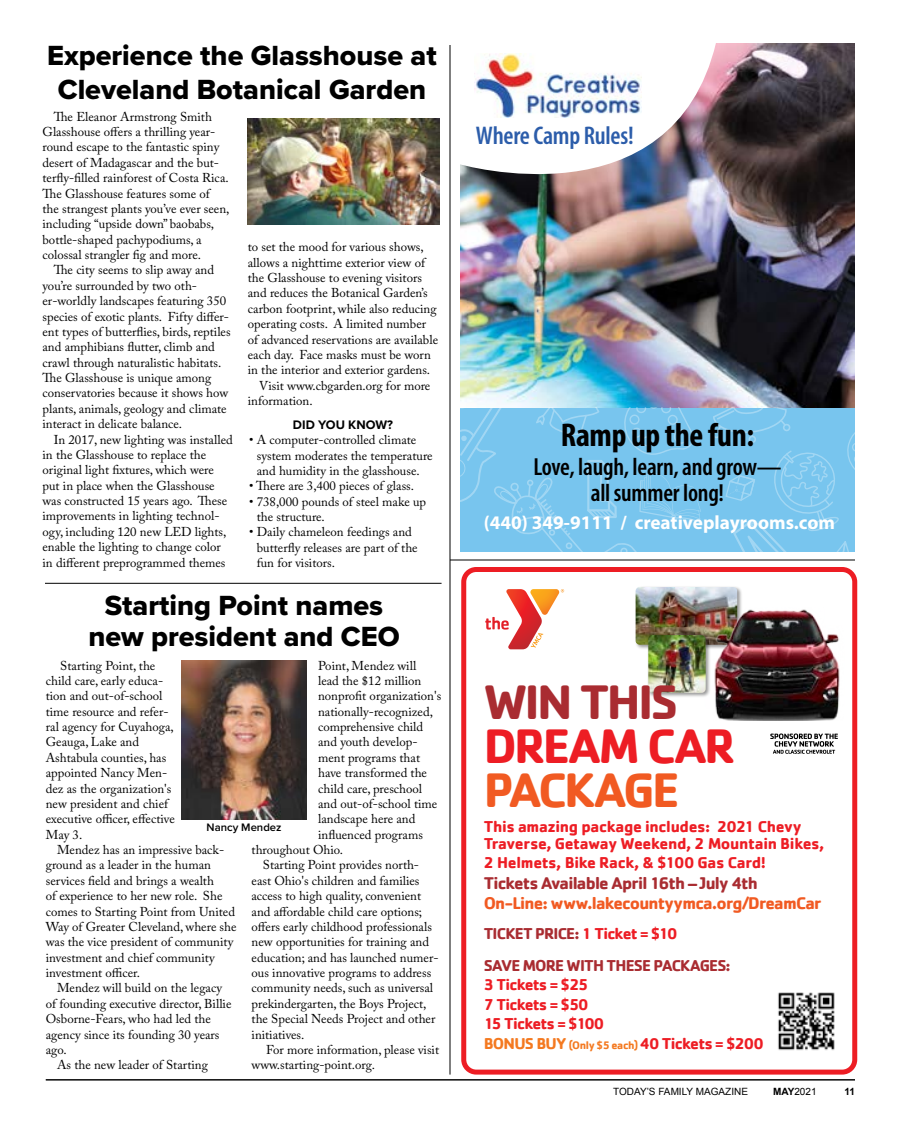
<style>
.page{position:relative;width:900px;height:1125px;background:#fff}
.page>*{position:absolute;margin:0;border:0;box-sizing:border-box;transform-origin:0 0}
.t1{font:700 50px "Cachet";letter-spacing:-.04em;color:#ed1d24}
.t2{font:700 50px "Cachet";letter-spacing:-.055em;color:#a92c31}
.t3{font:700 50px "Cachet";letter-spacing:-.06em;color:#f15a22}
.t4{font:700 condensed 33px "Myriad Pro";letter-spacing:-.01em;color:#000}
.t5{font:28.75px/30.9px "Proxima Nova Extrabld";color:#000;text-align:center}
.t6{font:600 condensed 25.62px "Myriad Pro";letter-spacing:-.01em;color:#2c5daa}
.t7{font:600 condensed 24.75px/26.1px "Myriad Pro";letter-spacing:-.01em;color:#000;text-align:center}
.t8{font:700 19.25px "Myriad Pro";color:#fff}
.t9{font:700 17.5px "Cachet";letter-spacing:-.045em;color:#f15a22}
.t10{font:700 17.5px "Cachet";letter-spacing:-.045em;color:#a92c31}
.t11{font:700 16.25px/18px "Cachet";letter-spacing:-.025em;color:#ed1d24}
.t12{font:700 16.25px/19.5px "Cachet";letter-spacing:-.05em;color:#ed1d24}
.t13{font:700 16.25px/32px "Cachet";letter-spacing:-.045em;color:#a92c31}
.t14{font:12.75px/15.4px "Adobe Caslon Pro";color:#000}
.t15{font:700 12.75px "Proxima Nova";color:#000}
.t16{font:600 11.25px "Proxima Nova";color:#000}
.t17{font:10px "Arial";color:#000}
.t18{font:700 10px "Arial";color:#000}
.s1{color:#ed1d24}
.s2{color:#f47920}
.s3{font-size:11.25px;color:#f47920}
.s4{font-weight:700}
</style>
<div class="page">
<hr style="left:46px;top:1080px;width:809px;height:1px;background:#000">
<div style="left:634px;top:586px;width:109px;height:64px;background:#000;opacity:.41"></div>
<img style="left:636px;top:587px;width:101px;height:58px">
<div style="left:647px;top:634px;width:64px;height:64px;background:#000;opacity:.41"></div>
<img style="left:648px;top:635px;width:57px;height:58px">
<img style="left:705px;top:607px;width:135px;height:114px">
<svg style="left:485px;top:589px;width:79px;height:60px"></svg>
<svg style="left:770px;top:733px;width:68px;height:21px"></svg>
<img style="left:778px;top:992px;width:57px;height:59px">
<div style="left:461px;top:567px;width:396px;height:508px;border:5px solid #ed1d24;border-radius:12px"></div>
<hr style="left:45px;top:583px;width:397px;height:1px;background:#000">
<hr style="left:450px;top:560px;width:405px;height:1px;background:#000">
<hr style="left:450px;top:45px;width:1px;height:1030px;background:#000">
<img style="left:181px;top:660px;width:126px;height:159px">
<img style="left:460px;top:44px;width:395px;height:364px">
<div style="left:460px;top:408px;width:395px;height:143px;background:#78c5ee"></div>
<svg style="left:460px;top:408px;width:241px;height:143px"></svg>
<svg style="left:712px;top:408px;width:143px;height:143px"></svg>
<img style="left:460px;top:44px;width:256px;height:182px">
<img style="left:475px;top:53px;width:166px;height:64px">
<img style="left:248px;top:119px;width:192px;height:106px">
<h3 class="t5" style="left:47px;top:39px;width:391px;line-height:33.4px">Experience the Glasshouse at<br>Cleveland Botanical Garden</h3>
<p class="t14" style="left:43px;top:109px;width:188px;text-indent:11px">The Eleanor Armstrong Smith Glasshouse offers a thrilling year&shy;round escape to the fantastic spiny desert of Madagascar and the but&shy;terfly-filled rainforest of Costa Rica.<br>The Glasshouse features some of<br>the strangest plants you’ve ever seen, including “upside down” baobabs, bottle-shaped pachypodiums, a colossal strangler fig and more.</p>
<p class="t14" style="left:43px;top:262px;width:190px;text-indent:11px">The city seems to slip away and you’re surrounded by two oth&shy;er-worldly landscapes featuring 350 species of exotic plants. Fifty differ&shy;ent types of butterflies, birds, reptiles and amphibians flutter, climb and crawl through naturalistic habitats.<br>The Glasshouse is unique among conservatories because it shows how plants, animals, geology and climate interact in delicate balance.</p>
<p class="t14" style="left:43px;top:431px;width:192px;text-indent:11px">In 2017, new lighting was installed in the Glasshouse to replace the original light fixtures, which were put in place when the Glasshouse was constructed 15 years ago. These improvements in lighting technol&shy;ogy, including 120 new LED lights, enable the lighting to change color in different preprogrammed themes</p>
<p class="t14" style="left:248px;top:239px;width:177px">to set the mood for various shows,</p>
<p class="t14" style="left:248px;top:255px;width:179px">allows a nighttime exterior view of</p>
<p class="t14" style="left:248px;top:270px;width:176px">the Glasshouse to evening visitors</p>
<p class="t14" style="left:248px;top:285px;width:181px">and reduces the Botanical Garden’s</p>
<p class="t14" style="left:248px;top:301px;width:190px">carbon footprint, while also reducing</p>
<p class="t14" style="left:248px;top:316px;width:180px">operating costs. A limited number</p>
<p class="t14" style="left:248px;top:331px;width:192px">of advanced reservations are available</p>
<p class="t14" style="left:248px;top:347px;width:185px">each day. Face masks must be worn</p>
<p class="t14" style="left:248px;top:362px;width:184px">in the interior and exterior gardens.</p>
<p class="t14" style="left:259px;top:378px;width:173px">Visit www.cbgarden.org for more</p>
<p class="t14" style="left:248px;top:393px;width:66px">information.</p>
<p class="t15" style="left:293px;top:415px;width:101px">DID YOU KNOW?</p>
<p class="t14" style="left:257px;top:432px;width:177px;text-indent:-8px">• A computer-controlled climate system moderates the temperature and humidity in the glasshouse.</p>
<p class="t14" style="left:249px;top:478px;width:166px">• There are 3,400 pieces of glass.</p>
<p class="t14" style="left:257px;top:494px;width:171px;text-indent:-8px">• 738,000 pounds of steel make up the structure.</p>
<p class="t14" style="left:257px;top:524px;width:162px;text-indent:-8px">• Daily chameleon feedings and butterfly releases are part of the fun for visitors.</p>
<h3 class="t5" style="left:88px;top:589px;width:313px">Starting Point names new president and CEO</h3>
<p class="t14" style="left:46px;top:657px;width:131px;text-indent:15px">Starting Point, the child care, early educa&shy;tion and out-of-school time resource and refer&shy;ral agency for Cuyahoga,<br>Geauga, Lake and<br>Ashtabula counties, has appointed Nancy Men&shy;dez as the organization's new president and chief executive officer, effective<br>May 3.</p>
<p class="t14" style="left:46px;top:842px;width:192px;text-indent:11px">Mendez has an impressive back&shy;ground as a leader in the human services field and brings a wealth<br>of experience to her new role. She comes to Starting Point from United<br>Way of Greater Cleveland, where she was the vice president of community investment and chief community investment officer.</p>
<p class="t14" style="left:57px;top:980px;width:166px">Mendez will build on the legacy</p>
<p class="t14" style="left:46px;top:996px;width:187px">of founding executive director, Billie</p>
<p class="t14" style="left:46px;top:1011px;width:167px">Osborne-Fears, who had led the</p>
<p class="t14" style="left:46px;top:1026px;width:175px">agency since its founding 30 years</p>
<p class="t14" style="left:46px;top:1042px;width:22px">ago.</p>
<p class="t14" style="left:57px;top:1057px;width:152px">As the new leader of Starting</p>
<p class="t14" style="left:318px;top:657px;width:100px">Point, Mendez will</p>
<p class="t14" style="left:318px;top:673px;width:105px">lead the $12 million</p>
<p class="t14" style="left:318px;top:688px;width:125px">nonprofit organization's</p>
<p class="t14" style="left:318px;top:704px;width:116px">nationally-recognized,</p>
<p class="t14" style="left:318px;top:719px;width:107px">comprehensive child</p>
<p class="t14" style="left:318px;top:734px;width:101px">and youth develop-</p>
<p class="t14" style="left:318px;top:750px;width:103px">ment programs that</p>
<p class="t14" style="left:318px;top:765px;width:110px">have transformed the</p>
<p class="t14" style="left:318px;top:780px;width:106px">child care, preschool</p>
<p class="t14" style="left:318px;top:796px;width:121px">and out-of-school time</p>
<p class="t14" style="left:318px;top:811px;width:99px">landscape here and</p>
<p class="t14" style="left:318px;top:827px;width:106px">influenced programs</p>
<p class="t14" style="left:252px;top:842px;width:93px">throughout Ohio.</p>
<p class="t14" style="left:263px;top:857px;width:158px">Starting Point provides north-</p>
<p class="t14" style="left:252px;top:873px;width:169px">east Ohio's children and families</p>
<p class="t14" style="left:252px;top:888px;width:171px">access to high quality, convenient</p>
<p class="t14" style="left:252px;top:903px;width:172px">and affordable child care options;</p>
<p class="t14" style="left:252px;top:919px;width:182px">offers early childhood professionals</p>
<p class="t14" style="left:252px;top:934px;width:179px">new opportunities for training and</p>
<p class="t14" style="left:252px;top:950px;width:188px">education; and has launched numer-</p>
<p class="t14" style="left:252px;top:965px;width:181px">ous innovative programs to address</p>
<p class="t14" style="left:252px;top:980px;width:183px">community needs, such as universal</p>
<p class="t14" style="left:252px;top:996px;width:176px">prekindergarten, the Boys Project,</p>
<p class="t14" style="left:252px;top:1011px;width:185px">the Special Needs Project and other</p>
<p class="t14" style="left:252px;top:1026px;width:54px">initiatives.</p>
<p class="t14" style="left:266px;top:1042px;width:175px">For more information, please visit</p>
<p class="t14" style="left:252px;top:1057px;width:125px">www.starting-point.org.</p>
<p class="t16" style="left:207px;top:818px;width:76px">Nancy Mendez</p>
<h3 class="t6" style="left:476px;top:119px;width:159px">Where Camp Rules!</h3>
<h2 class="t4" style="left:561px;top:415px;width:195px">Ramp up the fun:</h2>
<h3 class="t7" style="left:533px;top:453px;width:250px">Love, laugh, learn, and grow— all summer long!</h3>
<h3 class="t8" style="left:484px;top:510px;width:353px">(440) 349-9111 / creativeplayrooms.com</h3>
<h1 class="t2" style="left:484px;top:670px;width:196px">WIN THIS</h1>
<h1 class="t1" style="left:484px;top:714px;width:254px">DREAM CAR</h1>
<h1 class="t3" style="left:484px;top:757px;width:198px">PACKAGE</h1>
<p class="t11" style="left:484px;top:817px;width:342px">This amazing package includes: 2021 Chevy<br>Traverse, Getaway Weekend, 2 Mountain Bikes,<br>2 Helmets, Bike Rack, &amp; $100 Gas Card!</p>
<h3 class="t10" style="left:484px;top:871px;width:276px">Tickets Available April 16th – July 4th</h3>
<h3 class="t9" style="left:484px;top:891px;width:339px">On-Line: www.lakecountyymca.org/DreamCar</h3>
<p class="t13" style="left:484px;top:917px;width:249px">TICKET PRICE: <span class="s1">1 Ticket = $10<br></span>SAVE MORE WITH THESE PACKAGES:</p>
<p class="t12" style="left:484px;top:975px;width:281px">3 Tickets = $25<br>7 Tickets = $50<br>15 Tickets = $100<br><span class="s2">BONUS BUY</span> <span class="s3">(Only $5 each)</span> 40 Tickets = $200</p>
<p class="t17" style="left:613px;top:1085px;width:136px">TODAY’S FAMILY MAGAZINE</p>
<p class="t17" style="left:773px;top:1085px;width:45px"><span class="s4">MAY</span>2021</p>
<p class="t18" style="left:844px;top:1085px;width:12px">11</p>
</div>
